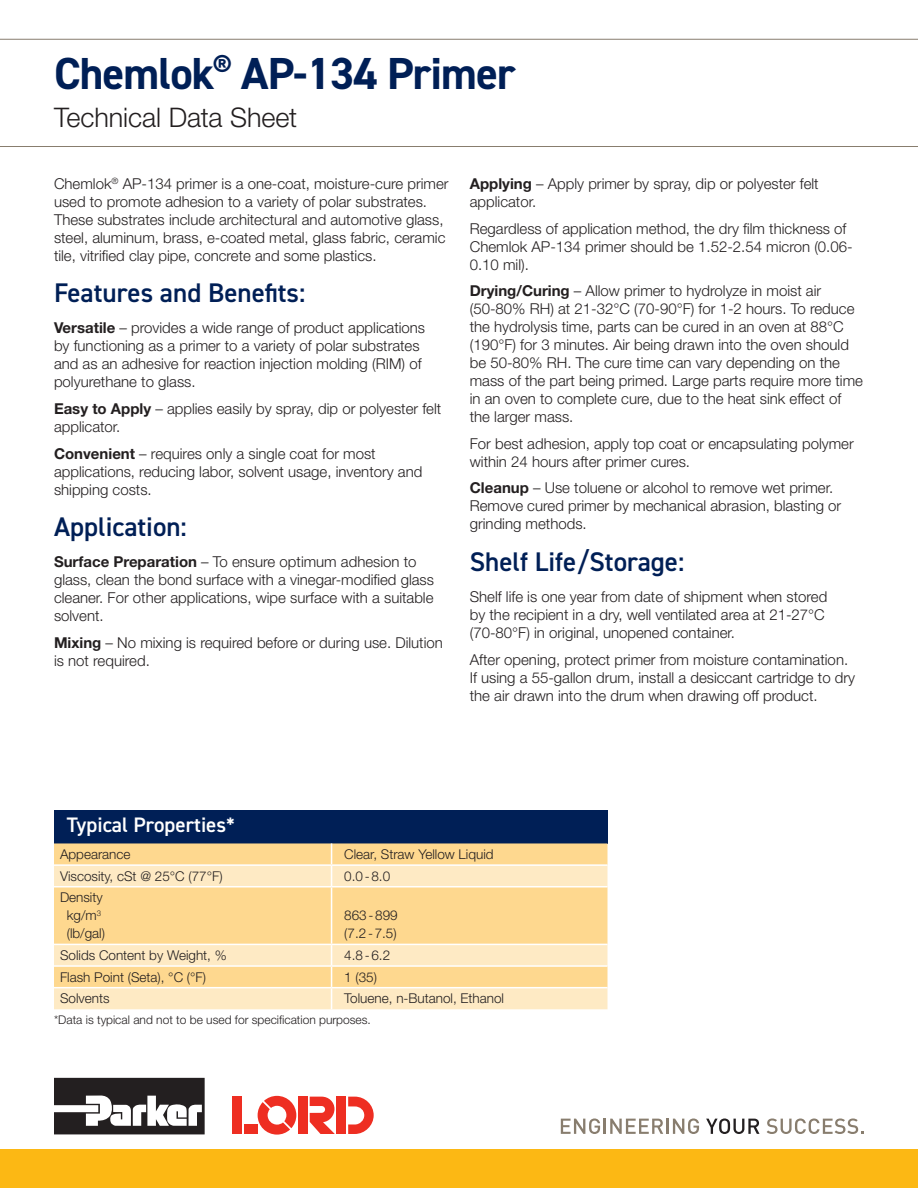
<style>
.page{position:relative;width:918px;height:1188px;background:#fff}
.page>*{position:absolute;margin:0;border:0;box-sizing:border-box;transform-origin:0 0}
.Headline{font:700 45px "DIN2014";letter-spacing:-.02em;color:#001f56}
.Section_Heading{font:600 27px "DIN2014";color:#001f56}
.Document_Type_Subhea{font:300 27px "Helvetica Neue LT Std";letter-spacing:-.005em;color:#231f20}
.Typical_Properties_h{font:600 21px "DIN2014";color:#fff}
.Body_copy{font:300 15px/18px "Helvetica Neue LT Std";color:#231f20}
.Typical_Properties{font:300 13.5px "Helvetica Neue LT Std";color:#231f20}
.Typical_Properites{font:300 13.5px "Helvetica Neue LT Std";color:#231f20}
.Asterisk_Note{font:300 12px "Helvetica Neue LT Std";color:#231f20}
.s1{font-weight:700}
</style>
<div class="page">
<div style="left:0;top:1149px;width:918px;height:39px;background:#fcb814"></div>
<svg style="left:561px;top:1118px;width:102px;height:16px"></svg>
<hr style="left:666px;top:1119px;width:3px;height:15px;background:#887d6e">
<svg style="left:673px;top:1118px;width:26px;height:16px"></svg>
<svg style="left:706px;top:1118px;width:54px;height:16px"></svg>
<svg style="left:767px;top:1118px;width:97px;height:16px"></svg>
<svg style="left:258px;top:1096px;width:38px;height:39px"></svg>
<div style="left:232px;top:1097px;width:10px;height:37px;background:#ee2e22"></div>
<div style="left:298px;top:1097px;width:10px;height:37px;background:#ee2e22"></div>
<div style="left:336px;top:1097px;width:10px;height:37px;background:#ee2e22"></div>
<svg style="left:310px;top:1097px;width:25px;height:37px"></svg>
<div style="left:244px;top:1125px;width:14px;height:9px;background:#ee2e22"></div>
<svg style="left:348px;top:1097px;width:26px;height:37px"></svg>
<svg style="left:54px;top:1078px;width:151px;height:56px"></svg>
<svg style="left:0;top:39px;width:918px;height:108px"></svg>
<div style="left:54px;top:810px;width:554px;height:33px;background:#001f56"></div>
<div style="left:54px;top:843px;width:554px;height:21px;background:#fed88f"></div>
<svg style="left:54px;top:866px;width:554px;height:143px;background:#fee0a7"></svg>
<svg style="left:331px;top:843px;width:1px;height:43px"></svg>
<hr style="left:331px;top:888px;width:1px;height:56px;background:#fff">
<hr style="left:54px;top:944px;width:278px;height:1px;background:#fff">
<hr style="left:332px;top:944px;width:276px;height:1px;background:#fff">
<hr style="left:54px;top:965px;width:278px;height:2px;background:#fff">
<hr style="left:332px;top:965px;width:276px;height:2px;background:#fff">
<hr style="left:54px;top:987px;width:278px;height:1px;background:#fff">
<hr style="left:332px;top:987px;width:276px;height:1px;background:#fff">
<svg style="left:331px;top:945px;width:1px;height:64px"></svg>
<hr style="left:54px;top:886px;width:278px;height:2px;background:#fff">
<hr style="left:332px;top:886px;width:276px;height:2px;background:#fff">
<p class="Headline" style="left:54px;top:44px;width:463px">Chemlok<sup>®</sup> AP-134 Primer</p>
<p class="Document_Type_Subhea" style="left:54px;top:101px;width:245px">Technical Data Sheet</p>
<p class="Body_copy" style="left:54px;top:174px;width:396px">Chemlok<sup>®</sup> AP-134 primer is a one-coat, moisture-cure primer used to promote adhesion to a variety of polar substrates.<br>These substrates include architectural and automotive glass, steel, aluminum, brass, e-coated metal, glass fabric, ceramic tile, vitrified clay pipe, concrete and some plastics.</p>
<p class="Section_Heading" style="left:54px;top:275px;width:253px">Features and Benefits:</p>
<p class="Body_copy" style="left:54px;top:319px;width:373px"><span class="s1">Versatile</span> – provides a wide range of product applications by functioning as a primer to a variety of polar substrates and as an adhesive for reaction injection molding (RIM) of polyurethane to glass.</p>
<p class="Body_copy" style="left:54px;top:399px;width:389px"><span class="s1">Easy to Apply</span> – applies easily by spray, dip or polyester felt applicator.</p>
<p class="Body_copy" style="left:54px;top:444px;width:370px"><span class="s1">Convenient</span> – requires only a single coat for most applications, reducing labor, solvent usage, inventory and shipping costs.</p>
<p class="Section_Heading" style="left:54px;top:509px;width:134px">Application:</p>
<p class="Body_copy" style="left:54px;top:553px;width:382px"><span class="s1">Surface Preparation</span> – To ensure optimum adhesion to glass, clean the bond surface with a vinegar-modified glass cleaner. For other applications, wipe surface with a suitable solvent.</p>
<p class="Body_copy" style="left:54px;top:633px;width:390px"><span class="s1">Mixing</span> – No mixing is required before or during use. Dilution is not required.</p>
<p class="Body_copy" style="left:470px;top:174px;width:350px"><span class="s1">Applying</span> – Apply primer by spray, dip or polyester felt applicator.</p>
<p class="Body_copy" style="left:470px;top:219px;width:384px">Regardless of application method, the dry film thickness of<br>Chemlok AP-134 primer should be 1.52-2.54 micron (0.06-<br>0.10 mil).</p>
<p class="Body_copy" style="left:470px;top:282px;width:395px"><span class="s1">Drying/Curing</span> – Allow primer to hydrolyze in moist air (50-80% RH) at 21-32°C (70-90°F) for 1-2 hours. To reduce the hydrolysis time, parts can be cured in an oven at 88°C (190°F) for 3 minutes. Air being drawn into the oven should be 50-80% RH. The cure time can vary depending on the mass of the part being primed. Large parts require more time in an oven to complete cure, due to the heat sink effect of the larger mass.</p>
<p class="Body_copy" style="left:470px;top:434px;width:385px">For best adhesion, apply top coat or encapsulating polymer within 24 hours after primer cures.</p>
<p class="Body_copy" style="left:470px;top:479px;width:373px"><span class="s1">Cleanup</span> – Use toluene or alcohol to remove wet primer.<br>Remove cured primer by mechanical abrasion, blasting or grinding methods.</p>
<p class="Section_Heading" style="left:470px;top:543px;width:216px">Shelf Life/Storage:</p>
<p class="Body_copy" style="left:470px;top:587px;width:359px">Shelf life is one year from date of shipment when stored by the recipient in a dry, well ventilated area at 21-27°C (70-80°F) in original, unopened container.</p>
<p class="Body_copy" style="left:470px;top:650px;width:387px">After opening, protect primer from moisture contamination.<br>If using a 55-gallon drum, install a desiccant cartridge to dry the air drawn into the drum when drawing off product.</p>
<p class="Typical_Properties_h" style="left:67px;top:811px;width:170px">Typical Properties*</p>
<p class="Typical_Properites" style="left:60px;top:846px;width:72px">Appearance</p>
<p class="Typical_Properties" style="left:344px;top:846px;width:151px">Clear, Straw Yellow Liquid</p>
<p class="Typical_Properites" style="left:60px;top:868px;width:164px">Viscosity, cSt @ 25°C (77°F)</p>
<p class="Typical_Properties" style="left:344px;top:868px;width:47px">0.0-8.0</p>
<p class="Typical_Properites" style="left:60px;top:889px;width:44px">Density</p>
<p class="Typical_Properties" style="left:67px;top:907px;width:36px">kg/m<sup>3</sup></p>
<p class="Typical_Properties" style="left:67px;top:925px;width:40px">(lb/gal)</p>
<p class="Typical_Properties" style="left:344px;top:907px;width:55px">863-899</p>
<p class="Typical_Properties" style="left:344px;top:925px;width:54px">(7.2-7.5)</p>
<p class="Typical_Properites" style="left:60px;top:947px;width:168px">Solids Content by Weight, %</p>
<p class="Typical_Properties" style="left:344px;top:947px;width:47px">4.8-6.2</p>
<p class="Typical_Properites" style="left:60px;top:969px;width:148px">Flash Point (Seta), °C (°F)</p>
<p class="Typical_Properties" style="left:344px;top:969px;width:34px">1 (35)</p>
<p class="Typical_Properites" style="left:60px;top:990px;width:51px">Solvents</p>
<p class="Typical_Properties" style="left:344px;top:990px;width:161px">Toluene, n-Butanol, Ethanol</p>
<p class="Asterisk_Note" style="left:54px;top:1012px;width:318px">*Data is typical and not to be used for specification purposes.</p>
</div>
